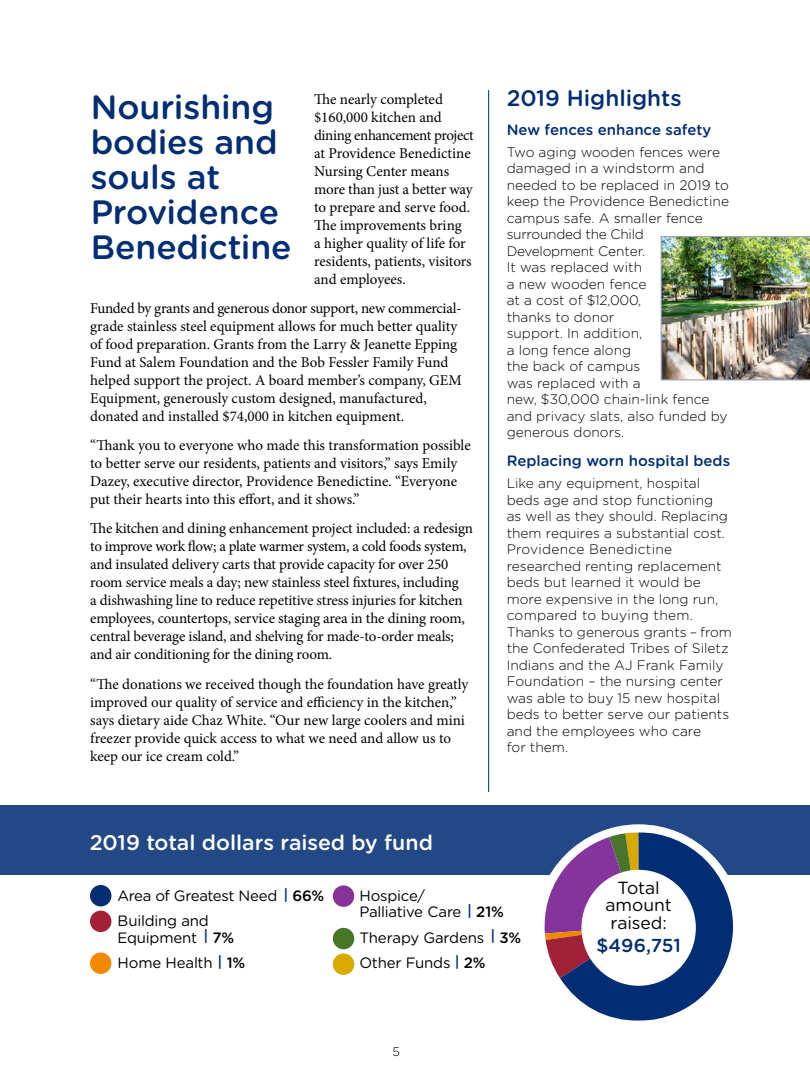
<style>
.page{position:relative;width:810px;height:1080px;background:#fff}
.page>*{position:absolute;margin:0;border:0;box-sizing:border-box;transform-origin:0 0}
.Highlights_Copy{font:500 33.75px/35px "Gotham Rounded";letter-spacing:-.005em;color:#002d74}
.t1{font:500 22.5px "Gotham Rounded";color:#002d74}
.t2{font:500 21.25px "Gotham Rounded";color:#fff}
.t3{font:500 18.75px "Gotham Rounded";letter-spacing:-.01em;color:#002d74}
.t4{font:17.5px/17.5px "Gotham Rounded";letter-spacing:-.005em;color:#000;text-align:center}
._2_Body_Copy{font:15px/18px "Minion Pro";letter-spacing:-.01em;color:#000}
.t5{font:15px/16.2px "Gotham Rounded";letter-spacing:-.015em;color:#000}
.Highlights_Copy-2{font:500 15px "Gotham Rounded";color:#002d74}
.Highlights_Copy-3{font:300 13.75px/16.5px "Gotham Rounded";color:#000}
.t6{font:300 12.5px "Gotham Rounded";color:#000}
.s1{font-weight:500;color:#002d74}
.s2{font-weight:500}
</style>
<div class="page">
<div style="left:0;top:805px;width:810px;height:69px;background:#224986"></div>
<div style="left:535px;top:824px;width:207px;height:207px;background:#fff;border-radius:50%"></div>
<div style="left:90px;top:885px;width:21px;height:21px;background:#002d74;border-radius:50%"></div>
<div style="left:90px;top:911px;width:21px;height:21px;background:#a32035;border-radius:50%"></div>
<div style="left:90px;top:953px;width:21px;height:21px;background:#f18a00;border-radius:50%"></div>
<div style="left:333px;top:928px;width:21px;height:21px;background:#487629;border-radius:50%"></div>
<div style="left:333px;top:953px;width:21px;height:22px;background:#daa900;border-radius:50%"></div>
<div style="left:333px;top:885px;width:21px;height:22px;background:#863399;border-radius:50%"></div>
<svg style="left:543px;top:832px;width:190px;height:189px"></svg>
<div style="left:581px;top:870px;width:115px;height:116px;background:#fff;border-radius:50%"></div>
<img style="left:661px;top:236px;width:149px;height:144px">
<hr style="left:488px;top:90px;width:1px;height:702px;background:#002d74">
<p class="_2_Body_Copy" style="left:314px;top:90px;width:161px">The nearly completed $160,000 kitchen and dining enhancement project at Providence Benedictine<br>Nursing Center means more than just a better way to prepare and serve food.<br>The improvements bring<br>a higher quality of life for residents, patients, visitors and employees.</p>
<p class="_2_Body_Copy" style="left:90px;top:299px;width:373px">Funded by grants and generous donor support, new commercial&shy;grade stainless steel equipment allows for much better quality of food preparation. Grants from the Larry &amp; Jeanette Epping Fund at Salem Foundation and the Bob Fessler Family Fund helped support the project. A board member’s company, GEM Equipment, generously custom designed, manufactured, donated and installed $74,000 in kitchen equipment.</p>
<p class="_2_Body_Copy" style="left:90px;top:436px;width:382px">“Thank you to everyone who made this transformation possible to better serve our residents, patients and visitors,” says Emily Dazey, executive director, Providence Benedictine. “Everyone put their hearts into this effort, and it shows.”</p>
<p class="_2_Body_Copy" style="left:90px;top:520px;width:385px">The kitchen and dining enhancement project included: a redesign to improve work flow; a plate warmer system, a cold foods system, and insulated delivery carts that provide capacity for over 250 room service meals a day; new stainless steel fixtures, including<br>a dishwashing line to reduce repetitive stress injuries for kitchen employees, countertops, service staging area in the dining room, central beverage island, and shelving for made-to-order meals; and air conditioning for the dining room.</p>
<p class="_2_Body_Copy" style="left:90px;top:675px;width:380px">“The donations we received though the foundation have greatly improved our quality of service and efficiency in the kitchen,” says dietary aide Chaz White. “Our new large coolers and mini freezer provide quick access to what we need and allow us to keep our ice cream cold.”</p>
<p class="Highlights_Copy" style="left:91px;top:88px;width:202px">Nourishing bodies and souls at<br>Providence<br>Benedictine</p>
<p class="t1" style="left:507px;top:82px;width:177px">2019 Highlights</p>
<p class="Highlights_Copy-2" style="left:507px;top:119px;width:206px">New fences enhance safety</p>
<p class="Highlights_Copy-3" style="left:507px;top:143px;width:224px">Two aging wooden fences were damaged in a windstorm and needed to be replaced in 2019 to keep the Providence Benedictine campus safe. A smaller fence surrounded the Child<br>Development Center.<br>It was replaced with<br>a new wooden fence<br>at a cost of $12,000,<br>thanks to donor<br>support. In addition,<br>a long fence along<br>the back of campus<br>was replaced with a<br>new, $30,000 chain-link fence and privacy slats, also funded by generous donors.</p>
<p class="Highlights_Copy-2" style="left:507px;top:450px;width:225px">Replacing worn hospital beds</p>
<p class="Highlights_Copy-3" style="left:507px;top:474px;width:227px">Like any equipment, hospital beds age and stop functioning<br>as well as they should. Replacing them requires a substantial cost.<br>Providence Benedictine researched renting replacement beds but learned it would be more expensive in the long run, compared to buying them.<br>Thanks to generous grants – from the Confederated Tribes of Siletz<br>Indians and the AJ Frank Family<br>Foundation – the nursing center was able to buy 15 new hospital beds to better serve our patients and the employees who care<br>for them.</p>
<p class="t2" style="left:90px;top:827px;width:345px">2019 total dollars raised by fund</p>
<p class="t5" style="left:118px;top:887px;width:208px">Area of Greatest Need <span class="s1">|</span> <span class="s2">66%</span></p>
<p class="t5" style="left:118px;top:912px;width:118px">Building and<br>Equipment <span class="s1">|</span> <span class="s2">7%</span></p>
<p class="t5" style="left:118px;top:954px;width:129px">Home Health <span class="s1">|</span> <span class="s2">1%</span></p>
<p class="t5" style="left:359px;top:887px;width:146px">Hospice/<br>Palliative Care <span class="s1">|</span> <span class="s2">21%</span></p>
<p class="t5" style="left:359px;top:929px;width:164px">Therapy Gardens <span class="s1">|</span> <span class="s2">3%</span></p>
<p class="t5" style="left:359px;top:954px;width:128px">Other Funds <span class="s1">|</span> <span class="s2">2%</span></p>
<p class="t6" style="left:393px;top:1043px;width:9px">5</p>
<p class="t4" style="left:605px;top:878px;width:68px">Total amount raised:</p>
<p class="t3" style="left:596px;top:932px;width:86px">$496,751</p>
</div>
